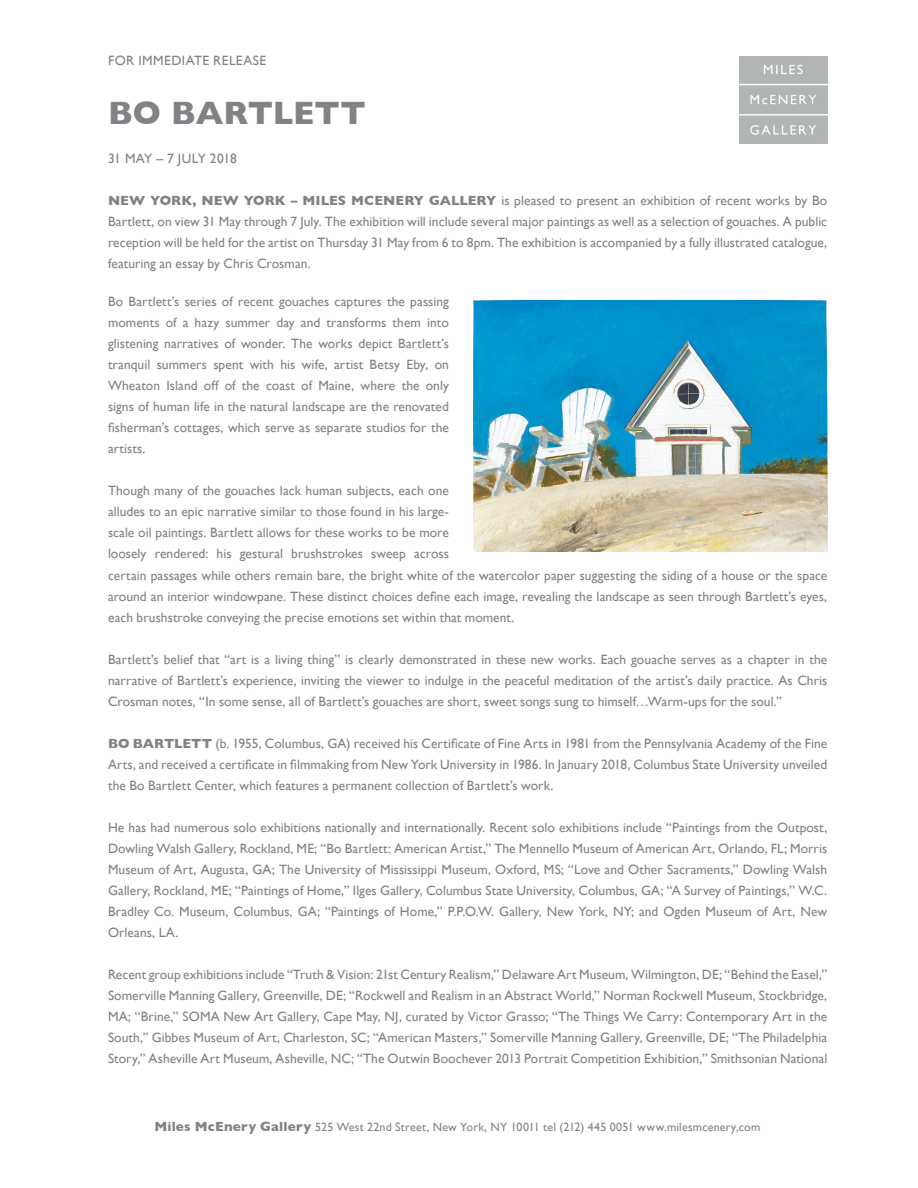
<style>
.page{position:relative;width:918px;height:1188px;background:#fff}
.page>*{position:absolute;margin:0;border:0;box-sizing:border-box;transform-origin:0 0}
.t1{font:700 33px "Gill Sans";letter-spacing:-.005em;color:#808285}
.t2{font:13.5px/21px "Gill Sans";letter-spacing:.005em;color:#808285;text-align:justify}
.t3{font:13.5px "Gill Sans";letter-spacing:.03em;color:#808285}
.t4{font:13.5px "Gill Sans";letter-spacing:-.015em;color:#808285}
.t5{font:12px "Gill Sans";letter-spacing:.02em;color:#808285}
.s1{font-weight:700}
.s2{font-weight:700;font-size:13.5px}
</style>
<div class="page">
<img style="left:740px;top:56px;width:87px;height:87px">
<img style="left:473px;top:300px;width:354px;height:252px">
<p class="t3" style="left:108px;top:53px;width:160px">FOR IMMEDIATE RELEASE</p>
<p class="t1" style="left:108px;top:87px;width:259px">BO BARTLETT</p>
<p class="t4" style="left:108px;top:151px;width:130px">31 MAY – 7 JULY 2018</p>
<p class="t2" style="left:108px;top:190px;width:721px"><span class="s1">NEW YORK, NEW YORK – MILES MCENERY GALLERY</span> is pleased to present an exhibition of recent works by Bo Bartlett, on view 31 May through 7 July. The exhibition will include several major paintings as well as a selection of gouaches. A public reception will be held for the artist on Thursday 31 May from 6 to 8pm. The exhibition is accompanied by a fully illustrated catalogue, featuring an essay by Chris Crosman.</p>
<p class="t2" style="left:108px;top:291px;width:343px">Bo Bartlett’s series of recent gouaches captures the passing moments of a hazy summer day and transforms them into glistening narratives of wonder. The works depict Bartlett’s tranquil summers spent with his wife, artist Betsy Eby, on Wheaton Island off of the coast of Maine, where the only signs of human life in the natural landscape are the renovated fisherman’s cottages, which serve as separate studios for the artists.</p>
<p class="t2" style="left:108px;top:480px;width:721px;text-align:left">Though many of the gouaches lack human subjects, each one<br>alludes to an epic narrative similar to those found in his large-<br>scale oil paintings. Bartlett allows for these works to be more<br>loosely rendered: his gestural brushstrokes sweep across<br>certain passages while others remain bare, the bright white of the watercolor paper suggesting the siding of a house or the space around an interior windowpane. These distinct choices define each image, revealing the landscape as seen through Bartlett’s eyes, each brushstroke conveying the precise emotions set within that moment.</p>
<p class="t2" style="left:108px;top:648px;width:721px">Bartlett’s belief that “art is a living thing” is clearly demonstrated in these new works. Each gouache serves as a chapter in the narrative of Bartlett’s experience, inviting the viewer to indulge in the peaceful meditation of the artist’s daily practice. As Chris Crosman notes, “In some sense, all of Bartlett’s gouaches are short, sweet songs sung to himself…Warm-ups for the soul.”</p>
<p class="t2" style="left:108px;top:732px;width:721px"><span class="s1">BO BARTLETT</span> (b. 1955, Columbus, GA) received his Certificate of Fine Arts in 1981 from the Pennsylvania Academy of the Fine Arts, and received a certificate in filmmaking from New York University in 1986. In January 2018, Columbus State University unveiled the Bo Bartlett Center, which features a permanent collection of Bartlett’s work.</p>
<p class="t2" style="left:108px;top:816px;width:721px">He has had numerous solo exhibitions nationally and internationally. Recent solo exhibitions include “Paintings from the Outpost, Dowling Walsh Gallery, Rockland, ME; “Bo Bartlett: American Artist,” The Mennello Museum of American Art, Orlando, FL; Morris Museum of Art, Augusta, GA; The University of Mississippi Museum, Oxford, MS; “Love and Other Sacraments,” Dowling Walsh Gallery, Rockland, ME; “Paintings of Home,” Ilges Gallery, Columbus State University, Columbus, GA; “A Survey of Paintings,” W.C.<br>Bradley Co. Museum, Columbus, GA; “Paintings of Home,” P.P.O.W. Gallery, New York, NY; and Ogden Museum of Art, New Orleans, LA.</p>
<p class="t2" style="left:108px;top:963px;width:721px">Recent group exhibitions include “Truth &amp; Vision: 21st Century Realism,” Delaware Art Museum, Wilmington, DE; “Behind the Easel,” Somerville Manning Gallery, Greenville, DE; “Rockwell and Realism in an Abstract World,” Norman Rockwell Museum, Stockbridge, MA; “Brine,” SOMA New Art Gallery, Cape May, NJ, curated by Victor Grasso; “The Things We Carry: Contemporary Art in the South,” Gibbes Museum of Art, Charleston, SC; “American Masters,” Somerville Manning Gallery, Greenville, DE; “The Philadelphia Story,” Asheville Art Museum, Asheville, NC; “The Outwin Boochever 2013 Portrait Competition Exhibition,” Smithsonian National</p>
<p class="t5" style="left:154px;top:1120px;width:608px"><span class="s2">Miles McEnery Gallery</span> 525 West 22nd Street, New York, NY 10011 tel (212) 445 0051 www.milesmcenery,com</p>
</div>
